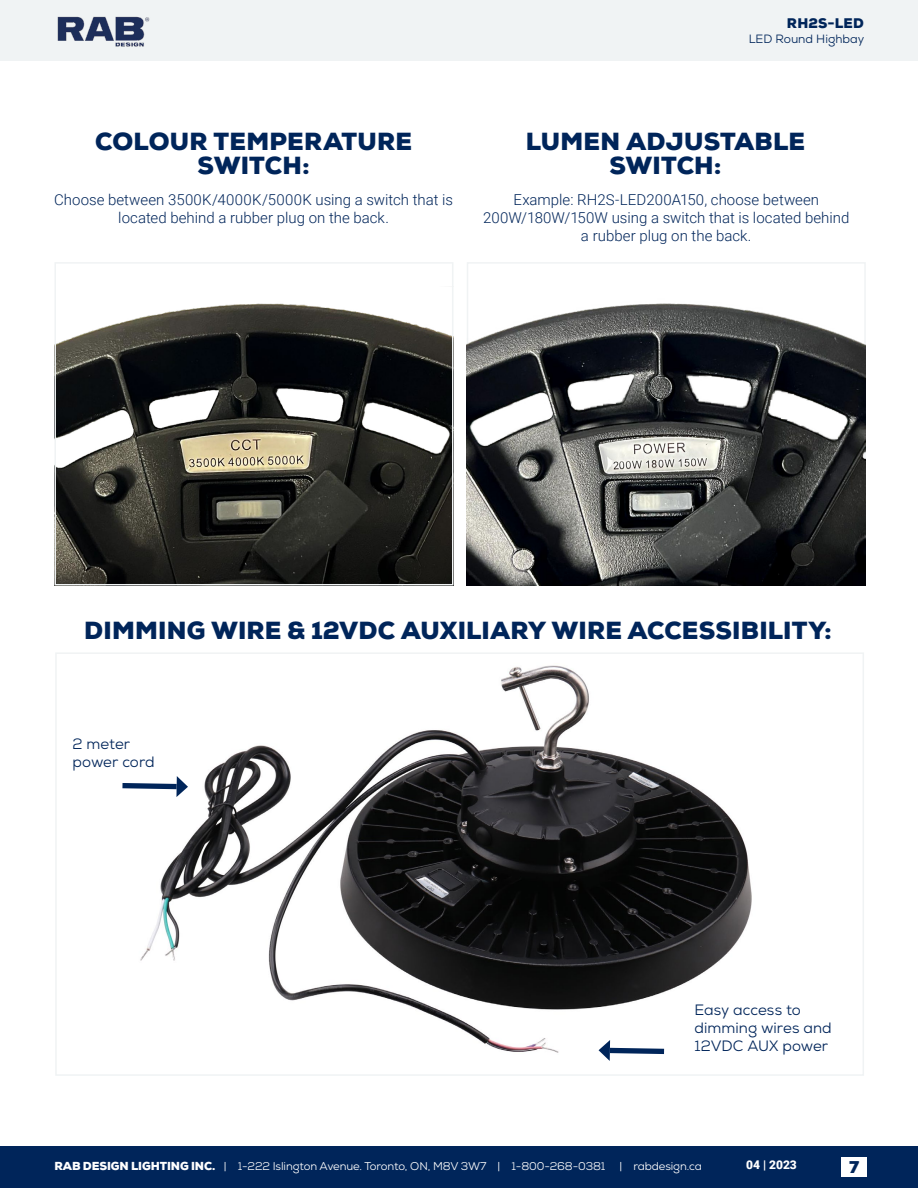
<style>
.page{position:relative;width:918px;height:1188px;background:#fff}
.page>*{position:absolute;margin:0;border:0;box-sizing:border-box;transform-origin:0 0}
.t1{font:900 24px/24.3px "Nexa";letter-spacing:.005em;color:#00255a;text-align:center}
.t2{font:900 16.5px "Nexa";color:#00255a}
.t3{font:300 15px/18px "Roboto";letter-spacing:.005em;color:#00255a;text-align:center}
.t4{font:15px/18px "Nexa";letter-spacing:.005em;color:#00255a}
.t5{font:900 13.5px "Nexa";letter-spacing:.015em;color:#00255a}
.t6{font:12px "Nexa";color:#00255a}
.t7{font:900 12px "Roboto";color:#fff}
.t8{font:11.25px "Nexa";letter-spacing:-.01em;color:#fff}
.s1{font-weight:900}
</style>
<div class="page">
<div style="left:0;top:1147px;width:918px;height:41px;background:#00255a"></div>
<div style="left:0;top:0;width:918px;height:60px;background:#f0f3f4"></div>
<img style="left:57px;top:17px;width:93px;height:30px">
<div style="left:841px;top:1158px;width:26px;height:19px;background:#fff"></div>
<img style="left:56px;top:303px;width:395px;height:280px">
<img style="left:467px;top:286px;width:399px;height:299px">
<div style="left:54px;top:262px;width:399px;height:323px;border:1px solid #f0f3f4"></div>
<img style="left:140px;top:665px;width:612px;height:388px">
<svg style="left:122px;top:776px;width:66px;height:21px"></svg>
<svg style="left:599px;top:1040px;width:65px;height:21px"></svg>
<p class="t5" style="left:787px;top:14px;width:78px">RH2S-LED</p>
<p class="t6" style="left:749px;top:31px;width:117px">LED Round Highbay</p>
<h1 class="t1" style="left:95px;top:130px;width:318px">COLOUR TEMPERATURE<br>SWITCH:</h1>
<h1 class="t1" style="left:526px;top:130px;width:281px">LUMEN ADJUSTABLE<br>SWITCH:</h1>
<p class="t3" style="left:54px;top:191px;width:400px">Choose between 3500K/4000K/5000K using a switch that is located behind a rubber plug on the back.</p>
<p class="t3" style="left:483px;top:191px;width:368px">Example: RH2S-LED200A150, choose between<br>200W/180W/150W using a switch that is located behind a rubber plug on the back.</p>
<h1 class="t1" style="left:84px;top:618px;width:749px">DIMMING WIRE &amp; 12VDC AUXILIARY WIRE ACCESSIBILITY:</h1>
<p class="t4" style="left:73px;top:735px;width:84px">2 meter power cord</p>
<p class="t4" style="left:694px;top:1001px;width:139px">Easy access to dimming wires and<br>12VDC AUX power</p>
<p class="t8" style="left:54px;top:1159px;width:649px"><span class="s1">RAB DESIGN LIGHTING INC.</span> | 1-222 Islington Avenue. Toronto, ON, M8V 3W7 | 1-800-268-0381 | rabdesign.ca</p>
<p class="t7" style="left:746px;top:1156px;width:52px">04 | 2023</p>
<p class="t2" style="left:849px;top:1156px;width:12px">7</p>
</div>
